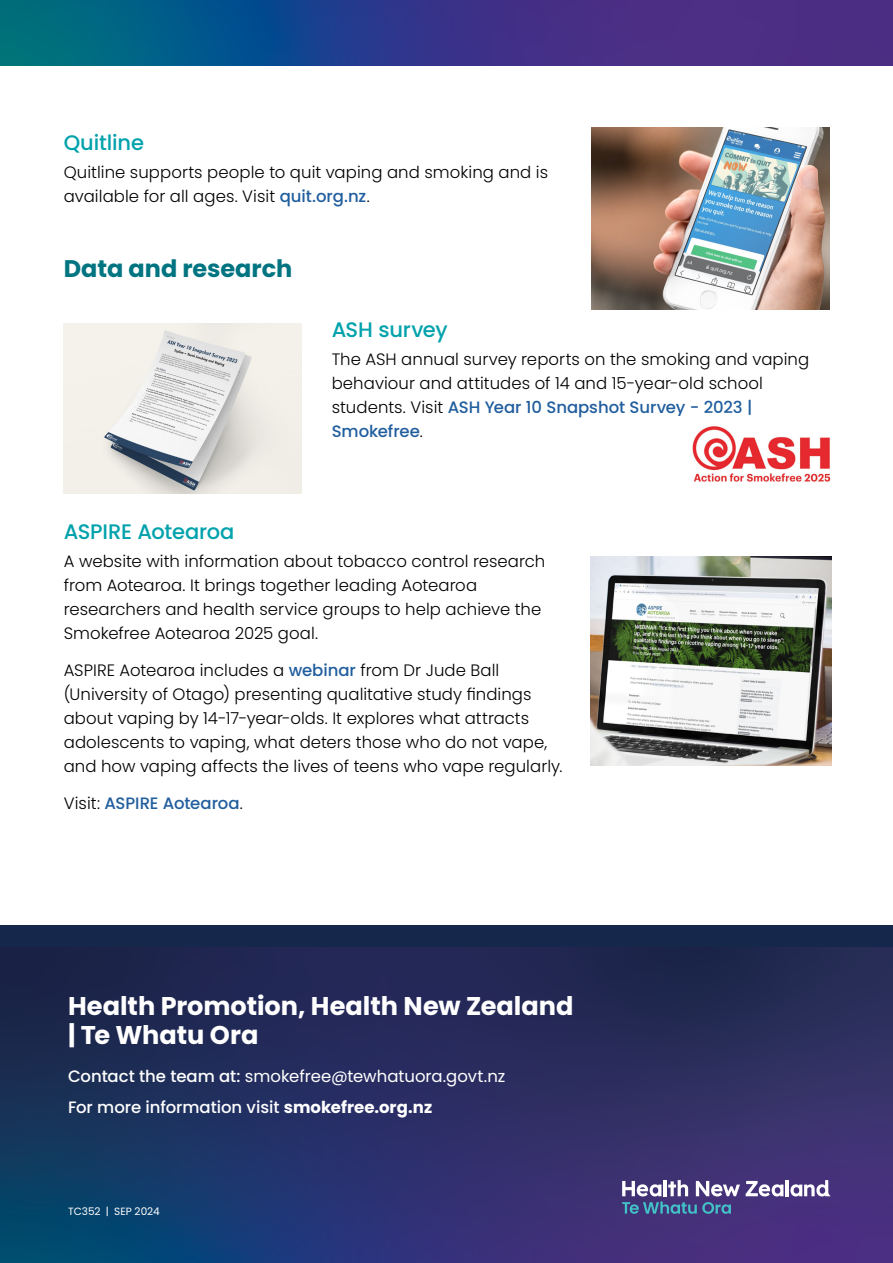
<style>
.page{position:relative;width:893px;height:1263px;background:#fff}
.page>*{position:absolute;margin:0;border:0;box-sizing:border-box;transform-origin:0 0}
.t1{font:700 25.65px/29.2px "Poppins";color:#fff}
.t2{font:700 24px "Poppins";letter-spacing:-.005em;color:#007481}
.t3{font:500 21px "Poppins";letter-spacing:-.01em;color:#00a2ac}
.t4{font:300 16.5px/24px "Poppins";letter-spacing:.005em;color:#000}
.t5{font:500 16.5px/30.8px "Poppins";letter-spacing:-.005em;color:#fff}
.t6{font:500 16.5px "Poppins";letter-spacing:-.01em;color:#215e9e}
.t7{font:10.5px "Poppins";color:#fff}
.s1{font-weight:500;color:#215e9e}
.s2{font-weight:300;color:#000}
.s3{font-weight:400}
.s4{font-weight:700}
</style>
<div class="page">
<svg style="left:0;top:0;width:893px;height:66px;background:#2a4086"></svg>
<div style="left:0;top:926px;width:893px;height:337px;background:#15284c"></div>
<svg style="left:0;top:947px;width:893px;height:316px"></svg>
<hr style="left:785px;top:1180px;width:4px;height:16px;background:#fff">
<svg style="left:746px;top:1181px;width:37px;height:15px"></svg>
<svg style="left:790px;top:1180px;width:41px;height:16px"></svg>
<svg style="left:622px;top:1180px;width:118px;height:34px;background:#6a709e"></svg>
<img style="left:591px;top:128px;width:238px;height:182px">
<img style="left:64px;top:323px;width:238px;height:171px">
<img style="left:692px;top:426px;width:139px;height:56px">
<img style="left:591px;top:556px;width:240px;height:209px">
<p class="t3" style="left:64px;top:130px;width:82px">Quitline</p>
<p class="t4" style="left:64px;top:160px;width:486px">Quitline supports people to quit vaping and smoking and is available for all ages. Visit <span class="s1">quit.org.nz</span>.</p>
<h2 class="t2" style="left:64px;top:255px;width:230px">Data and research</h2>
<p class="t3" style="left:332px;top:317px;width:118px">ASH survey</p>
<p class="t4" style="left:332px;top:347px;width:479px">The ASH annual survey reports on the smoking and vaping behaviour and attitudes of 14 and 15-year-old school students. Visit <span class="s1">ASH Year 10 Snapshot Survey - 2023 | Smokefree</span>.</p>
<p class="t3" style="left:64px;top:519px;width:172px">ASPIRE Aotearoa</p>
<p class="t4" style="left:64px;top:549px;width:483px">A website with information about tobacco control research from Aotearoa. It brings together leading Aotearoa researchers and health service groups to help achieve the Smokefree Aotearoa 2025 goal.</p>
<p class="t4" style="left:64px;top:658px;width:500px">ASPIRE Aotearoa includes a <span class="s1">webinar</span> from Dr Jude Ball (University of Otago) presenting qualitative study findings about vaping by 14-17-year-olds. It explores what attracts adolescents to vaping, what deters those who do not vape, and how vaping affects the lives of teens who vape regularly.</p>
<p class="t6" style="left:64px;top:793px;width:181px"><span class="s2">Visit:</span> ASPIRE Aotearoa<span class="s2">.</span></p>
<h1 class="t1" style="left:68px;top:991px;width:507px">Health Promotion, Health New Zealand | Te Whatu Ora</h1>
<p class="t5" style="left:68px;top:1061px;width:439px">Contact the team at: <span class="s3">smokefree@tewhatuora.govt.nz<br></span>For more information visit <span class="s4">smokefree.org.nz</span></p>
<p class="t7" style="left:68px;top:1205px;width:93px">TC352 | SEP 2024</p>
</div>
